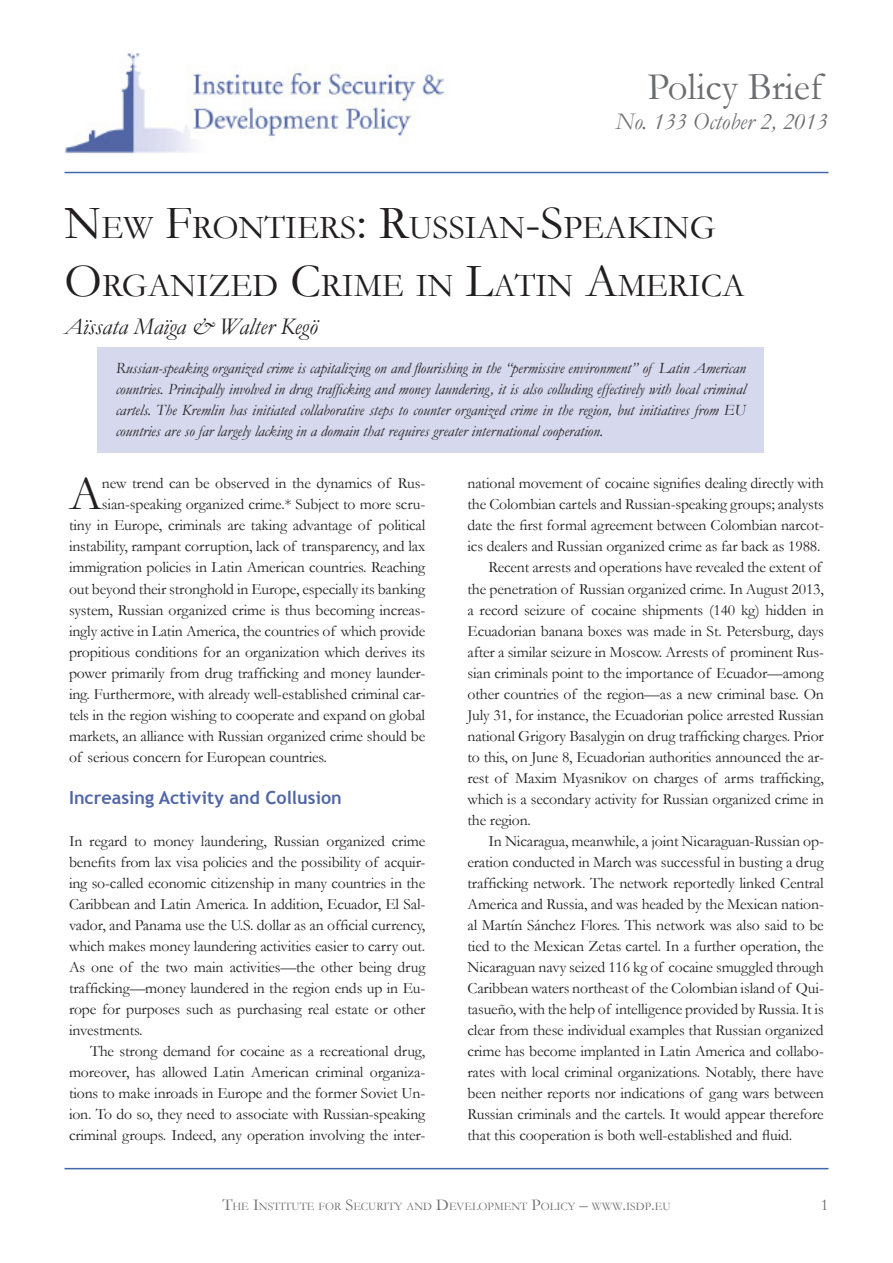
<style>
.page{position:relative;width:893px;height:1263px;background:#fff}
.page>*{position:absolute;margin:0;border:0;box-sizing:border-box;transform-origin:0 0}
.Drop_Cap_paragraph{font:49.5px "Garamond";color:#231f20}
.t1{font:39px "Garamond";color:#6c6d70}
.t2{font:33.6px "Garamond";color:#231f20}
.Author{font:italic 24px "Garamond";color:#231f20}
.t3{font:italic 24px "Garamond";color:#6c6d70}
.t4{font:700 18px "Trebuchet MS";color:#5166a6}
.Page_Number{font:16.5px "Garamond";color:#6c6d70}
.Drop_Cap_paragraph-2{font:15.75px/21px "Garamond";letter-spacing:-.01em;color:#231f20;text-align:justify}
.Presentation{font:italic 15.75px/21px "Garamond";color:#231f20;text-align:justify}
.t5{font:11.55px "Garamond";color:#6c6d70}
.s1{font-size:48px}
.s2{font-size:16.5px}
</style>
<div class="page">
<img style="left:65px;top:53px;width:380px;height:101px">
<hr style="left:64px;top:1168px;width:764px;height:1px;background:#4268a7">
<hr style="left:64px;top:172px;width:764px;height:1px;background:#4268a7">
<div style="left:98px;top:347px;width:666px;height:105px;background:#d6d9ee"></div>
<p class="t1" style="left:647px;top:61px;width:177px">Policy Brief</p>
<p class="t3" style="left:615px;top:105px;width:214px">No. 133 October 2, 2013</p>
<p class="t2" style="left:64px;top:205px;width:653px"><span class="s1">N</span>EW <span class="s1">F</span>RONTIERS<span class="s1">: R</span>USSIAN<span class="s1">-S</span>PEAKING</p>
<p class="t2" style="left:64px;top:263px;width:682px"><span class="s1">O</span>RGANIZED <span class="s1">C</span>RIME IN <span class="s1">L</span>ATIN <span class="s1">A</span>MERICA</p>
<p class="Author" style="left:64px;top:310px;width:255px">Aïssata Maïga &amp; Walter Kegö</p>
<p class="Presentation" style="left:116px;top:358px;width:632px">Russian-speaking organized crime is capitalizing on and flourishing in the “permissive environment” of Latin American countries. Principally involved in drug trafficking and money laundering, it is also colluding effectively with local criminal cartels. The Kremlin has initiated collaborative steps to counter organized crime in the region, but initiatives from EU countries are so far largely lacking in a domain that requires greater international cooperation.</p>
<p class="Drop_Cap_paragraph" style="left:69px;top:461px;width:35px">A</p>
<p class="Drop_Cap_paragraph-2" style="left:102px;top:473px;width:325px">new trend can be observed in the dynamics of Rus-</p>
<p class="Drop_Cap_paragraph-2" style="left:467px;top:473px;width:358px">national movement of cocaine signifies dealing directly with the Colombian cartels and Russian-speaking groups; analysts date the first formal agreement between Colombian narcot&shy;ics dealers and Russian organized crime as far back as 1988.</p>
<p class="Drop_Cap_paragraph-2" style="left:467px;top:557px;width:358px;text-align:left;text-indent:21px">Recent arrests and operations have revealed the extent of the penetration of Russian organized crime. In August 2013, a record seizure of cocaine shipments (140 kg) hidden in Ecuadorian banana boxes was made in St. Petersburg, days after a similar seizure in Moscow. Arrests of prominent Rus&shy;sian criminals point to the importance of Ecuador—among other countries of the region—as a new criminal base. On July 31, for instance, the Ecuadorian police arrested Russian national Grigory Basalygin on drug trafficking charges. Prior to this, on June 8, Ecuadorian authorities announced the ar&shy;rest of Maxim Myasnikov on charges of arms trafficking, which is a secondary activity for Russian organized crime in the region.</p>
<p class="Drop_Cap_paragraph-2" style="left:467px;top:830px;width:358px;text-indent:21px">In Nicaragua, meanwhile, a joint Nicaraguan-Russian op&shy;eration conducted in March was successful in busting a drug trafficking network. The network reportedly linked Central America and Russia, and was headed by the Mexican nation&shy;al Martín Sánchez Flores. This network was also said to be tied to the Mexican Zetas cartel. In a further operation, the Nicaraguan navy seized 116 kg of cocaine smuggled through Caribbean waters northeast of the Colombian island of Qui&shy;tasueño, with the help of intelligence provided by Russia. It is clear from these individual examples that Russian organized crime has become implanted in Latin America and collabo&shy;rates with local criminal organizations. Notably, there have been neither reports nor indications of gang wars between Russian criminals and the cartels. It would appear therefore that this cooperation is both well-established and fluid.</p>
<p class="Drop_Cap_paragraph-2" style="left:102px;top:494px;width:325px">sian-speaking organized crime.* Subject to more scru-</p>
<p class="Drop_Cap_paragraph-2" style="left:69px;top:515px;width:358px">tiny in Europe, criminals are taking advantage of political</p>
<p class="Drop_Cap_paragraph-2" style="left:69px;top:536px;width:358px">instability, rampant corruption, lack of transparency, and lax</p>
<p class="Drop_Cap_paragraph-2" style="left:69px;top:557px;width:358px">immigration policies in Latin American countries. Reaching</p>
<p class="Drop_Cap_paragraph-2" style="left:69px;top:578px;width:358px">out beyond their stronghold in Europe, especially its banking</p>
<p class="Drop_Cap_paragraph-2" style="left:69px;top:599px;width:358px">system, Russian organized crime is thus becoming increas-</p>
<p class="Drop_Cap_paragraph-2" style="left:69px;top:620px;width:358px">ingly active in Latin America, the countries of which provide</p>
<p class="Drop_Cap_paragraph-2" style="left:69px;top:641px;width:358px">propitious conditions for an organization which derives its</p>
<p class="Drop_Cap_paragraph-2" style="left:69px;top:662px;width:358px">power primarily from drug trafficking and money launder-</p>
<p class="Drop_Cap_paragraph-2" style="left:69px;top:683px;width:358px">ing. Furthermore, with already well-established criminal car-</p>
<p class="Drop_Cap_paragraph-2" style="left:69px;top:704px;width:358px">tels in the region wishing to cooperate and expand on global</p>
<p class="Drop_Cap_paragraph-2" style="left:69px;top:725px;width:358px">markets, an alliance with Russian organized crime should be</p>
<p class="Drop_Cap_paragraph-2" style="left:69px;top:746px;width:260px">of serious concern for European countries.</p>
<p class="t4" style="left:69px;top:786px;width:274px">Increasing Activity and Collusion</p>
<p class="Drop_Cap_paragraph-2" style="left:69px;top:830px;width:358px">In regard to money laundering, Russian organized crime benefits from lax visa policies and the possibility of acquir&shy;ing so-called economic citizenship in many countries in the Caribbean and Latin America. In addition, Ecuador, El Sal&shy;vador, and Panama use the U.S. dollar as an official currency, which makes money laundering activities easier to carry out.<br>As one of the two main activities—the other being drug trafficking—money laundered in the region ends up in Eu&shy;rope for purposes such as purchasing real estate or other investments.</p>
<p class="Drop_Cap_paragraph-2" style="left:69px;top:1040px;width:358px;text-indent:21px">The strong demand for cocaine as a recreational drug, moreover, has allowed Latin American criminal organiza&shy;tions to make inroads in Europe and the former Soviet Un&shy;ion. To do so, they need to associate with Russian-speaking criminal groups. Indeed, any operation involving the inter-</p>
<p class="t5" style="left:222px;top:1198px;width:450px"><span class="s2">T</span>HE <span class="s2">I</span>NSTITUTE FOR <span class="s2">S</span>ECURITY AND <span class="s2">D</span>EVELOPMENT <span class="s2">P</span>OLICY <span class="s2">–</span> WWW<span class="s2">.</span>ISDP<span class="s2">.</span>EU</p>
<p class="Page_Number" style="left:821px;top:1194px;width:9px">1</p>
</div>
